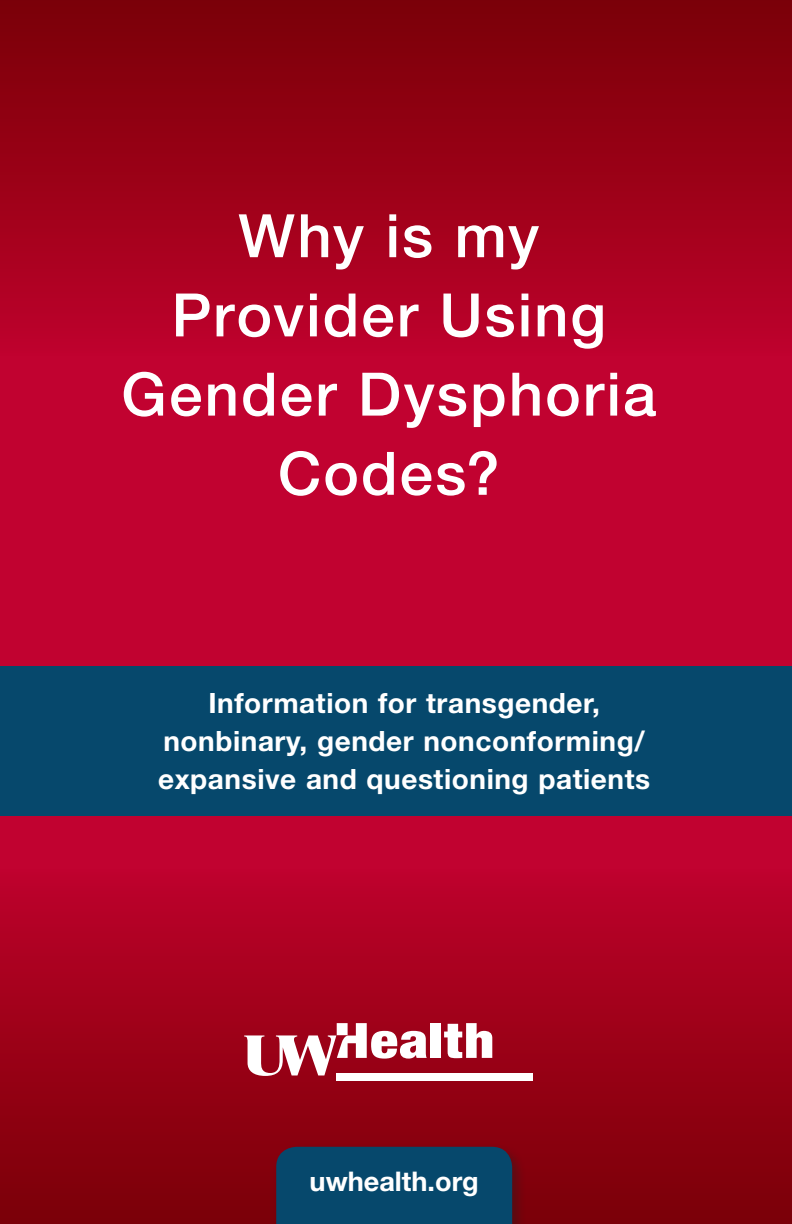
<style>
.page{position:relative;width:792px;height:1224px;background:#c10230}
.page>*{position:absolute;margin:0;border:0;box-sizing:border-box;transform-origin:0 0}
.t1{font:500 60px/79.2px "Helvetica Neue LT Std";letter-spacing:.035em;color:#fff;text-align:center}
.t2{font:700 28px/38px "Helvetica Neue LT Std";letter-spacing:.02em;color:#fff;text-align:center}
.t3{font:700 27.2px "Helvetica Neue LT Std";color:#fff}
</style>
<div class="page">
<div style="left:0;top:0;width:792px;height:357px;background:linear-gradient(to bottom,#790006,#be012b)"></div>
<div style="left:0;top:867px;width:792px;height:357px;background:linear-gradient(to bottom,#be022b,#7a0006)"></div>
<div style="left:337px;top:1074px;width:196px;height:7px;background:#fff"></div>
<div style="left:431px;top:1023px;width:10px;height:35px;background:#fff"></div>
<svg style="left:444px;top:1023px;width:48px;height:35px;background:#dca5ad"></svg>
<svg style="left:244px;top:1023px;width:183px;height:53px;background:#c26673"></svg>
<div style="left:0;top:667px;width:792px;height:149px;background:#06486c"></div>
<div style="left:273px;top:1143px;width:254px;height:81px;background:#231f20;opacity:.4"></div>
<div style="left:276px;top:1147px;width:236px;height:77px;background:#06486c"></div>
<h1 class="t1" style="left:121px;top:196px;width:537px">Why is my<br>Provider Using<br>Gender Dysphoria<br>Codes?</h1>
<p class="t2" style="left:158px;top:683px;width:494px">Information for transgender, nonbinary, gender nonconforming/ expansive and questioning patients</p>
<p class="t3" style="left:310px;top:1164px;width:171px">uwhealth.org</p>
</div>
